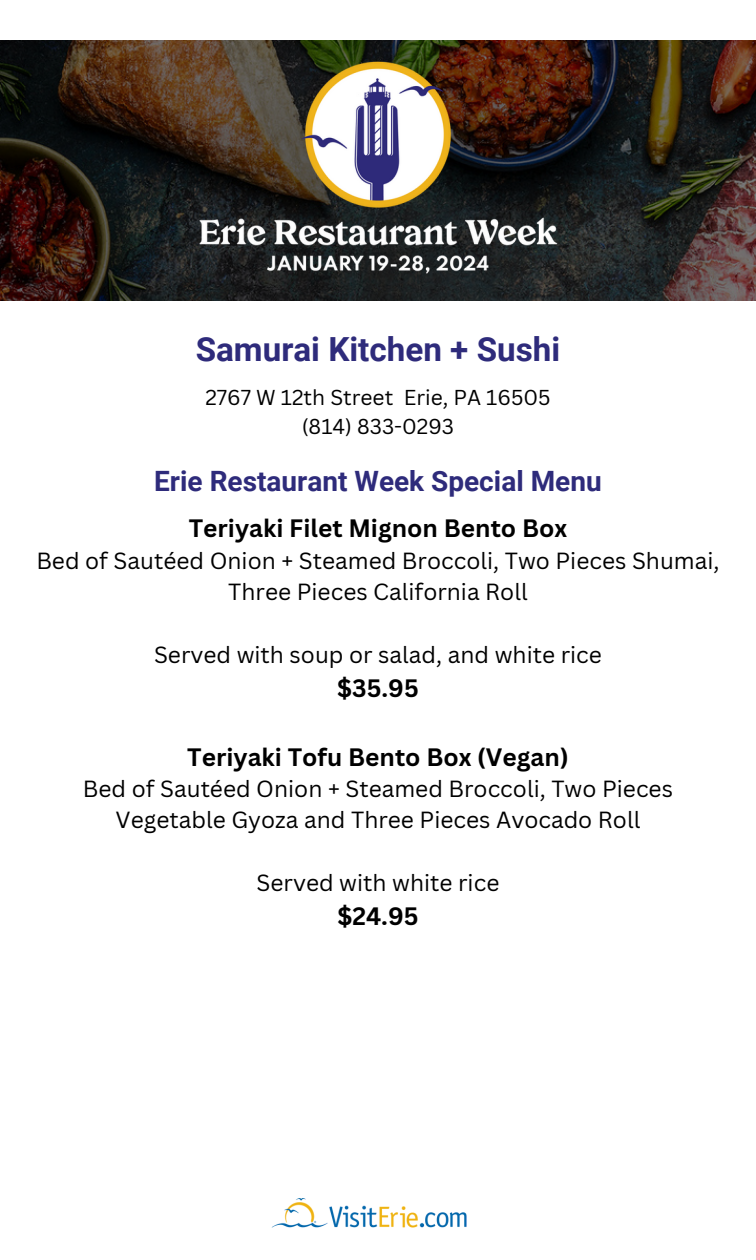
<style>
.page{position:relative;width:756px;height:1260px;background:#fff}
.page>*{position:absolute;margin:0;border:0;box-sizing:border-box;transform-origin:0 0}
.t1{font:700 33.25px "Roboto";color:#2e2b7b}
.t2{font:700 28px "Roboto";color:#2e2b7b}
.t3{font:700 24.5px "Canva Sans";color:#000}
.t4{font:22.75px/31.3px "Canva Sans";color:#000;text-align:center}
.t5{font:21px "Canva Sans";color:#000}
</style>
<div class="page">
<img style="left:0;top:40px;width:756px;height:261px">
<img style="left:47px;top:40px;width:662px;height:248px">
<img style="left:271px;top:1198px;width:196px;height:30px">
<p class="t1" style="left:196px;top:330px;width:366px">Samurai Kitchen + Sushi</p>
<p class="t5" style="left:205px;top:383px;width:347px">2767 W 12th Street Erie, PA 16505</p>
<p class="t5" style="left:302px;top:411px;width:154px">(814) 833-0293</p>
<p class="t2" style="left:154px;top:465px;width:449px">Erie Restaurant Week Special Menu</p>
<p class="t3" style="left:189px;top:511px;width:380px">Teriyaki Filet Mignon Bento Box</p>
<p class="t4" style="left:36px;top:544px;width:685px">Bed of Sautéed Onion + Steamed Broccoli, Two Pieces Shumai,<br>Three Pieces California Roll</p>
<p class="t4" style="left:154px;top:638px;width:449px">Served with soup or salad, and white rice</p>
<p class="t3" style="left:337px;top:671px;width:83px">$35.95</p>
<p class="t3" style="left:187px;top:739px;width:383px">Teriyaki Tofu Bento Box (Vegan)</p>
<p class="t4" style="left:83px;top:772px;width:592px">Bed of Sautéed Onion + Steamed Broccoli, Two Pieces<br>Vegetable Gyoza and Three Pieces Avocado Roll</p>
<p class="t4" style="left:257px;top:866px;width:244px">Served with white rice</p>
<p class="t3" style="left:337px;top:899px;width:83px">$24.95</p>
</div>
